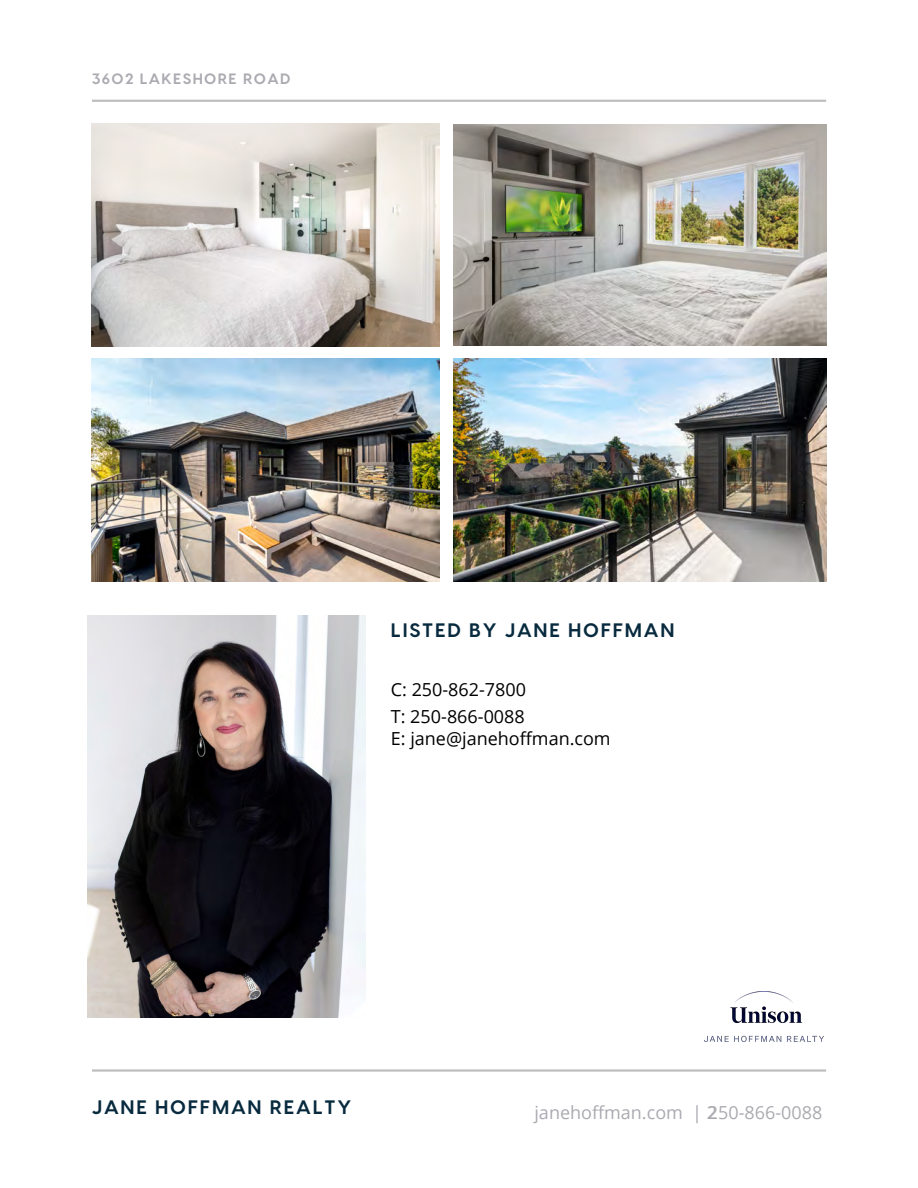
<style>
.page{position:relative;width:918px;height:1188px;background:#fff}
.page>*{position:absolute;margin:0;border:0;box-sizing:border-box;transform-origin:0 0}
.t1{font:700 19.5px "Visby CF";letter-spacing:.09em;color:#082a3e}
.t2{font:18px/27.2px "Open Sans";color:#000}
.t3{font:18px "Open Sans";color:#aaaab1}
.t4{font:700 15px "Visby CF";letter-spacing:.09em;color:#aaaab1}
.s1{font-style:inherit}
</style>
<div class="page">
<svg style="left:92px;top:1069px;width:734px;height:3px;background:#cdcecf"></svg>
<img style="left:87px;top:615px;width:278px;height:403px">
<img style="left:707px;top:992px;width:116px;height:49px">
<svg style="left:92px;top:100px;width:734px;height:2px"></svg>
<img style="left:92px;top:123px;width:347px;height:223px">
<img style="left:454px;top:125px;width:372px;height:220px">
<img style="left:92px;top:359px;width:347px;height:222px">
<img style="left:454px;top:359px;width:372px;height:222px">
<p class="t4" style="left:92px;top:68px;width:200px">3602 LAKESHORE ROAD</p>
<p class="t1" style="left:391px;top:617px;width:285px">LISTED BY JANE HOFFMAN</p>
<p class="t2" style="left:391px;top:675px;width:137px">C: 250-862-7800<br>T: <span class="s1">250-866-0088</span></p>
<p class="t2" style="left:391px;top:725px;width:221px">E: jane@janehoffman.com</p>
<p class="t1" style="left:92px;top:1095px;width:261px">JANE HOFFMAN REALTY</p>
<p class="t3" style="left:534px;top:1100px;width:290px">janehoffman.com | <span class="s1">250-866-0088</span></p>
</div>
